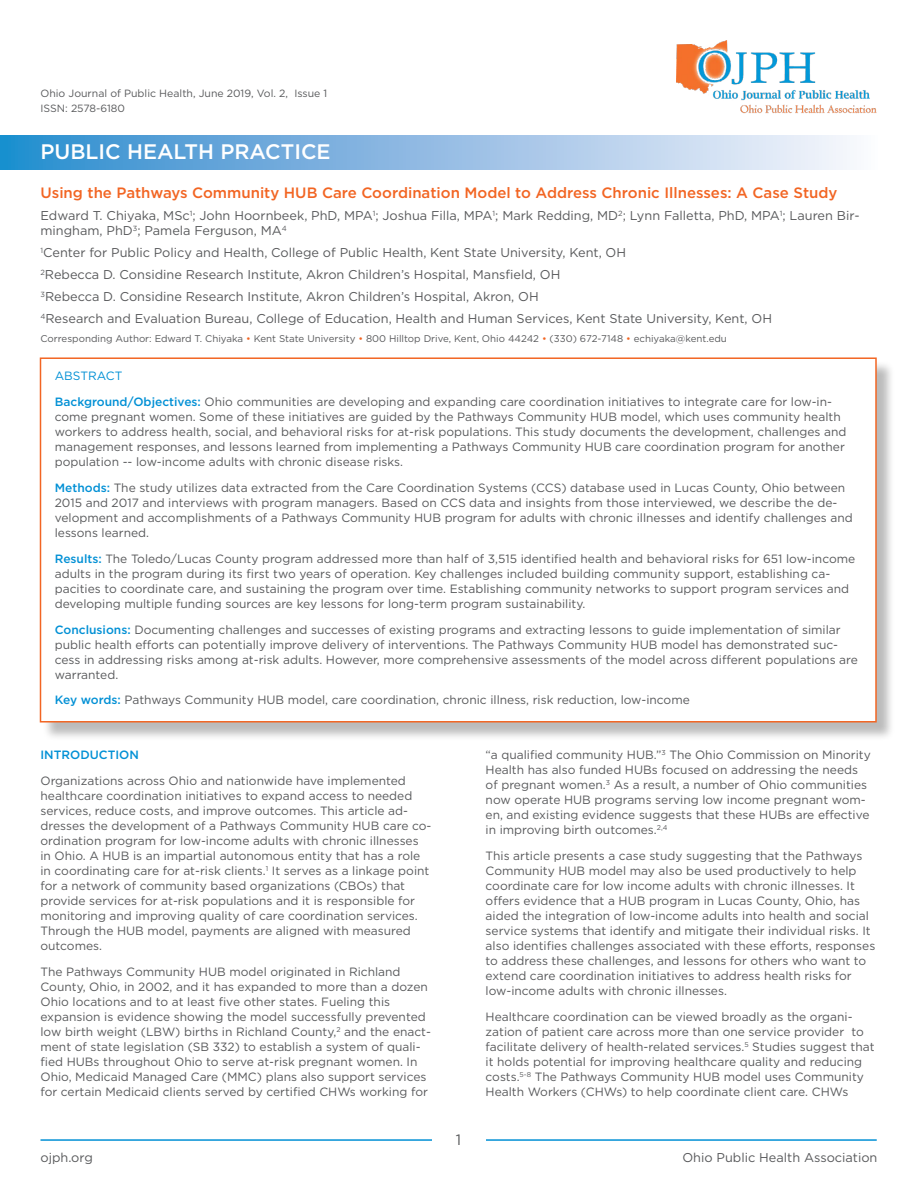
<style>
.page{position:relative;width:918px;height:1188px;background:#fff}
.page>*{position:absolute;margin:0;border:0;box-sizing:border-box;transform-origin:0 0}
.t1{font:500 21px "Gotham";color:#fff}
.t2{font:500 15px "Gotham";color:#f26523}
.t3{font:15px "Gotham";color:#58595b}
.t4{font:12.75px/22px "Gotham";color:#58595b}
.t5{font:12px/15px "Gotham";color:#58595b}
.t6{font:500 12px "Gotham";color:#0290d5}
.t7{font:10.5px/15px "Gotham";color:#58595b}
.t8{font:9.75px "Gotham";color:#58595b}
.s1{color:#f26523}
.s2{color:#0290d5}
.s3{font-weight:500;color:#0290d5}
</style>
<div class="page">
<hr style="left:40px;top:1139px;width:837px;height:2px;background:#0290d5">
<div style="left:432px;top:1121px;width:54px;height:37px;background:#fff"></div>
<div style="left:42px;top:360px;width:854px;height:381px;background:#000;opacity:.27"></div>
<div style="left:40px;top:357px;width:837px;height:366px;background:#fff;border:2px solid #f26523"></div>
<img style="left:677px;top:40px;width:200px;height:74px">
<div style="left:0;top:135px;width:878px;height:35px;background:linear-gradient(to right,#2a89cd,#fdf5fc)"></div>
<p class="t7" style="left:40px;top:86px;width:288px">Ohio Journal of Public Health, June 2019, Vol. 2, Issue 1<br>ISSN: 2578-6180</p>
<h1 class="t1" style="left:40px;top:138px;width:292px">PUBLIC HEALTH PRACTICE</h1>
<p class="t2" style="left:40px;top:183px;width:799px">Using the Pathways Community HUB Care Coordination Model to Address Chronic Illnesses: A Case Study</p>
<p class="t4" style="left:40px;top:207px;width:821px;line-height:15.3px">Edward T. Chiyaka, MSc<sup>1</sup>; John Hoornbeek, PhD, MPA<sup>1</sup>; Joshua Filla, MPA<sup>1</sup>; Mark Redding, MD<sup>2</sup>; Lynn Falletta, PhD, MPA<sup>1</sup>; Lauren Bir&shy;mingham, PhD<sup>3</sup>; Pamela Ferguson, MA<sup>4</sup></p>
<p class="t4" style="left:40px;top:241px;width:733px"><sup>1</sup>Center for Public Policy and Health, College of Public Health, Kent State University, Kent, OH<br><sup>2</sup>Rebecca D. Considine Research Institute, Akron Children’s Hospital, Mansfield, OH<br><sup>3</sup>Rebecca D. Considine Research Institute, Akron Children’s Hospital, Akron, OH<br><sup>4</sup>Research and Evaluation Bureau, College of Education, Health and Human Services, Kent State University, Kent, OH</p>
<p class="t8" style="left:40px;top:332px;width:688px">Corresponding Author: Edward T. Chiyaka <span class="s1">•</span> Kent State University <span class="s1">•</span> 800 Hilltop Drive, Kent, Ohio 44242 <span class="s1">•</span> (330) 672-7148 <span class="s1">•</span> echiyaka@kent.edu</p>
<p class="t5" style="left:55px;top:363px;width:779px;line-height:25.8px"><span class="s2">ABSTRACT<br></span><span class="s3">Background/Objectives:</span> Ohio communities are developing and expanding care coordination initiatives to integrate care for low-in-</p>
<p class="t5" style="left:55px;top:409px;width:793px">come pregnant women. Some of these initiatives are guided by the Pathways Community HUB model, which uses community health workers to address health, social, and behavioral risks for at-risk populations. This study documents the development, challenges and management responses, and lessons learned from implementing a Pathways Community HUB care coordination program for another population -- low-income adults with chronic disease risks.</p>
<p class="t5" style="left:55px;top:480px;width:800px"><span class="s3">Methods:</span> The study utilizes data extracted from the Care Coordination Systems (CCS) database used in Lucas County, Ohio between 2015 and 2017 and interviews with program managers. Based on CCS data and insights from those interviewed, we describe the de&shy;velopment and accomplishments of a Pathways Community HUB program for adults with chronic illnesses and identify challenges and lessons learned.</p>
<p class="t5" style="left:55px;top:551px;width:802px"><span class="s3">Results:</span> The Toledo/Lucas County program addressed more than half of 3,515 identified health and behavioral risks for 651 low-income adults in the program during its first two years of operation. Key challenges included building community support, establishing ca&shy;pacities to coordinate care, and sustaining the program over time. Establishing community networks to support program services and developing multiple funding sources are key lessons for long-term program sustainability.</p>
<p class="t5" style="left:55px;top:622px;width:805px"><span class="s3">Conclusions:</span> Documenting challenges and successes of existing programs and extracting lessons to guide implementation of similar public health efforts can potentially improve delivery of interventions. The Pathways Community HUB model has demonstrated suc&shy;cess in addressing risks among at-risk adults. However, more comprehensive assessments of the model across different populations are warranted.</p>
<p class="t5" style="left:55px;top:692px;width:637px"><span class="s3">Key words:</span> Pathways Community HUB model, care coordination, chronic illness, risk reduction, low-income</p>
<p class="t6" style="left:41px;top:747px;width:100px">INTRODUCTION</p>
<p class="t5" style="left:41px;top:773px;width:392px">Organizations across Ohio and nationwide have implemented healthcare coordination initiatives to expand access to needed services, reduce costs, and improve outcomes. This article ad&shy;dresses the development of a Pathways Community HUB care co&shy;ordination program for low-income adults with chronic illnesses in Ohio. A HUB is an impartial autonomous entity that has a role in coordinating care for at-risk clients.<sup>1</sup> It serves as a linkage point for a network of community based organizations (CBOs) that provide services for at-risk populations and it is responsible for monitoring and improving quality of care coordination services.<br>Through the HUB model, payments are aligned with measured outcomes.</p>
<p class="t5" style="left:40px;top:964px;width:392px">The Pathways Community HUB model originated in Richland County, Ohio, in 2002, and it has expanded to more than a dozen Ohio locations and to at least five other states. Fueling this expansion is evidence showing the model successfully prevented low birth weight (LBW) births in Richland County,<sup>2</sup> and the enact&shy;ment of state legislation (SB 332) to establish a system of quali&shy;fied HUBs throughout Ohio to serve at-risk pregnant women. In Ohio, Medicaid Managed Care (MMC) plans also support services for certain Medicaid clients served by certified CHWs working for</p>
<p class="t3" style="left:456px;top:1130px;width:7px">1</p>
<p class="t5" style="left:486px;top:747px;width:387px">“a qualified community HUB.”<sup>3</sup> The Ohio Commission on Minority Health has also funded HUBs focused on addressing the needs of pregnant women.<sup>3</sup> As a result, a number of Ohio communities now operate HUB programs serving low income pregnant wom&shy;en, and existing evidence suggests that these HUBs are effective in improving birth outcomes.<sup>2,4</sup></p>
<p class="t5" style="left:486px;top:848px;width:391px">This article presents a case study suggesting that the Pathways Community HUB model may also be used productively to help coordinate care for low income adults with chronic illnesses. It offers evidence that a HUB program in Lucas County, Ohio, has aided the integration of low-income adults into health and social service systems that identify and mitigate their individual risks. It also identifies challenges associated with these efforts, responses to address these challenges, and lessons for others who want to extend care coordination initiatives to address health risks for low-income adults with chronic illnesses.</p>
<p class="t5" style="left:486px;top:1009px;width:390px">Healthcare coordination can be viewed broadly as the organi&shy;zation of patient care across more than one service provider to facilitate delivery of health-related services.<sup>5</sup> Studies suggest that it holds potential for improving healthcare quality and reducing costs.<sup>5-8</sup> The Pathways Community HUB model uses Community Health Workers (CHWs) to help coordinate client care. CHWs</p>
<p class="t4" style="left:40px;top:1147px;width:54px">ojph.org</p>
<p class="t4" style="left:682px;top:1147px;width:197px">Ohio Public Health Association</p>
</div>
